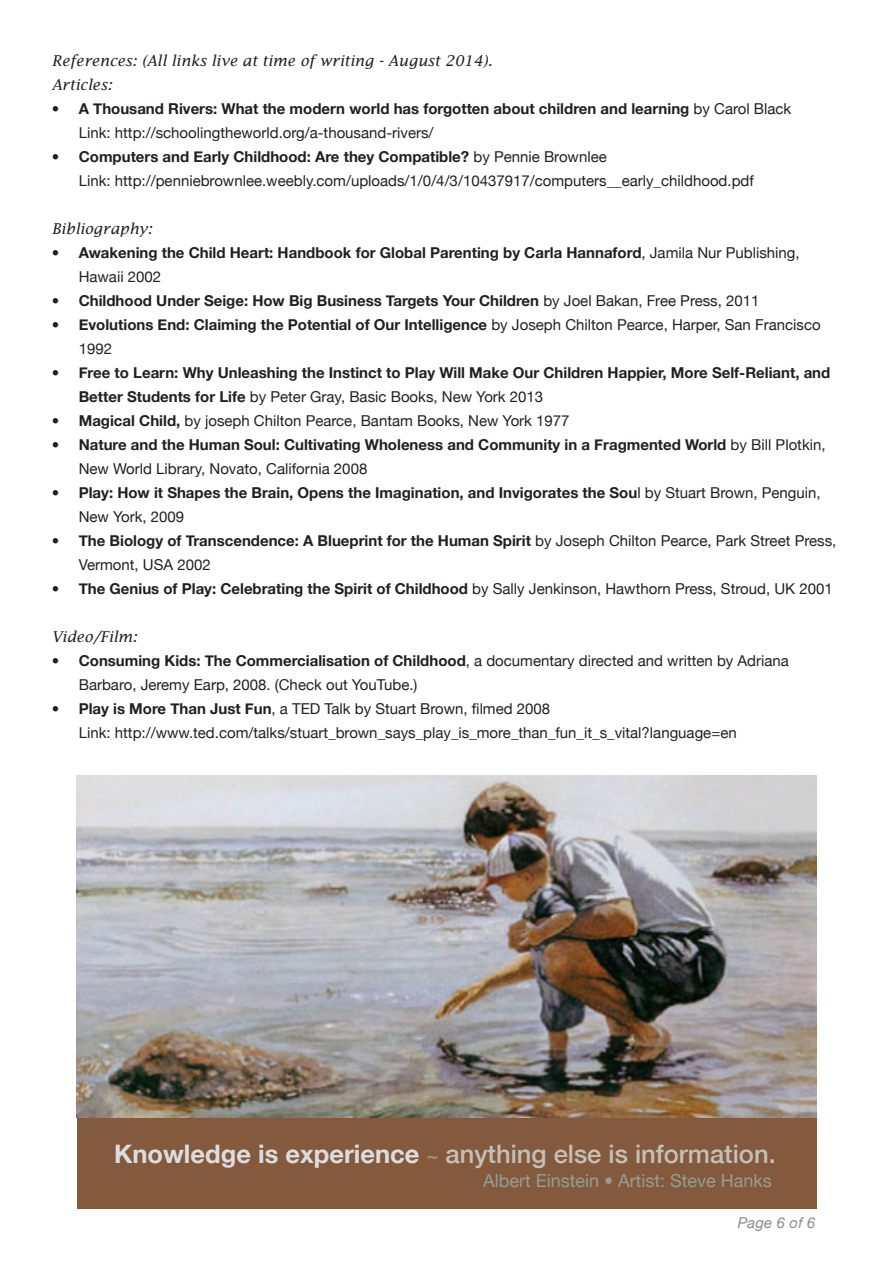
<style>
.page{position:relative;width:893px;height:1263px;background:#fff}
.page>*{position:absolute;margin:0;border:0;box-sizing:border-box;transform-origin:0 0}
.t1{font:500 25.5px "Helvetica Neue";color:#c6bfb5}
.t2{font:18px "Helvetica Neue";color:#9a9b93}
.t3{font:700 15px/24px "Helvetica Neue";color:#231f20}
.t4{font:15px/24px "Helvetica Neue";color:#231f20}
.t5{font:italic 15px/24px "Lucida Fax";color:#231f20}
.t6{font:italic 15px "Helvetica Neue";letter-spacing:.01em;color:#8a8c8f}
.s1{font-weight:400}
.s2{font-weight:700}
.s3{font-weight:700;color:#dddddf}
.s4{font-size:22.5px;color:#9e9171}
</style>
<div class="page">
<div style="left:77px;top:775px;width:739px;height:434px;background:#835a3e"></div>
<img style="left:77px;top:775px;width:739px;height:342px">
<p class="t5" style="left:52px;top:48px;width:442px">References: (All links live at time of writing - August 2014).<br>Articles:</p>
<p class="t3" style="left:79px;top:96px;width:714px;text-indent:-27px">• A Thousand Rivers: What the modern world has forgotten about children and learning <span class="s1">by Carol Black<br>Link: http://schoolingtheworld.org/a-thousand-rivers/</span></p>
<p class="t4" style="left:79px;top:144px;width:677px;text-indent:-27px"><span class="s2">• Computers and Early Childhood: Are they Compatible?</span> by Pennie Brownlee<br>Link: http://penniebrownlee.weebly.com/uploads/1/0/4/3/10437917/computers__early_childhood.pdf</p>
<p class="t5" style="left:52px;top:216px;width:102px">Bibliography:</p>
<p class="t3" style="left:79px;top:240px;width:722px;text-indent:-27px">• Awakening the Child Heart: Handbook for Global Parenting by Carla Hannaford<span class="s1">, Jamila Nur Publishing,<br>Hawaii 2002</span></p>
<p class="t3" style="left:52px;top:288px;width:709px">• Childhood Under Seige: How Big Business Targets Your Children <span class="s1">by Joel Bakan, Free Press, 2011</span></p>
<p class="t3" style="left:79px;top:312px;width:743px;text-indent:-27px">• Evolutions End: Claiming the Potential of Our Intelligence <span class="s1">by Joseph Chilton Pearce, Harper, San Francisco<br>1992</span></p>
<p class="t3" style="left:79px;top:360px;width:753px;text-indent:-27px">• Free to Learn: Why Unleashing the Instinct to Play Will Make Our Children Happier, More Self-Reliant, and<br>Better Students for Life <span class="s1">by Peter Gray, Basic Books, New York 2013</span></p>
<p class="t4" style="left:52px;top:408px;width:519px"><span class="s2">• Magical Child,</span> by joseph Chilton Pearce, Bantam Books, New York 1977</p>
<p class="t3" style="left:79px;top:432px;width:748px;text-indent:-27px">• Nature and the Human Soul: Cultivating Wholeness and Community in a Fragmented World <span class="s1">by Bill Plotkin,<br>New World Library, Novato, California 2008</span></p>
<p class="t3" style="left:79px;top:480px;width:743px;text-indent:-27px">• Play: How it Shapes the Brain, Opens the Imagination, and Invigorates the Sou<span class="s1">l by Stuart Brown, Penguin,<br>New York, 2009</span></p>
<p class="t3" style="left:79px;top:528px;width:759px;text-indent:-27px">• The Biology of Transcendence: A Blueprint for the Human Spirit <span class="s1">by Joseph Chilton Pearce, Park Street Press,<br>Vermont, USA 2002</span></p>
<p class="t3" style="left:52px;top:576px;width:782px">• The Genius of Play: Celebrating the Spirit of Childhood <span class="s1">by Sally Jenkinson, Hawthorn Press, Stroud, UK 2001</span></p>
<p class="t5" style="left:52px;top:624px;width:87px">Video/Film:</p>
<p class="t4" style="left:79px;top:648px;width:712px;text-indent:-27px"><span class="s2">• Consuming Kids: The Commercialisation of Childhood</span>, a documentary directed and written by Adriana<br>Barbaro, Jeremy Earp, 2008. (Check out YouTube.)</p>
<p class="t4" style="left:79px;top:696px;width:659px;text-indent:-27px"><span class="s2">• Play is More Than Just Fun</span>, a TED Talk by Stuart Brown, filmed 2008<br>Link: http://www.ted.com/talks/stuart_brown_says_play_is_more_than_fun_it_s_vital?language=en</p>
<h1 class="t1" style="left:114px;top:1139px;width:663px"><span class="s3">Knowledge is experience</span> <span class="s4">~</span> anything else is information.</h1>
<p class="t2" style="left:483px;top:1170px;width:290px">Albert Einstein • Artist: Steve Hanks</p>
<p class="t6" style="left:738px;top:1213px;width:79px">Page 6 of 6</p>
</div>
